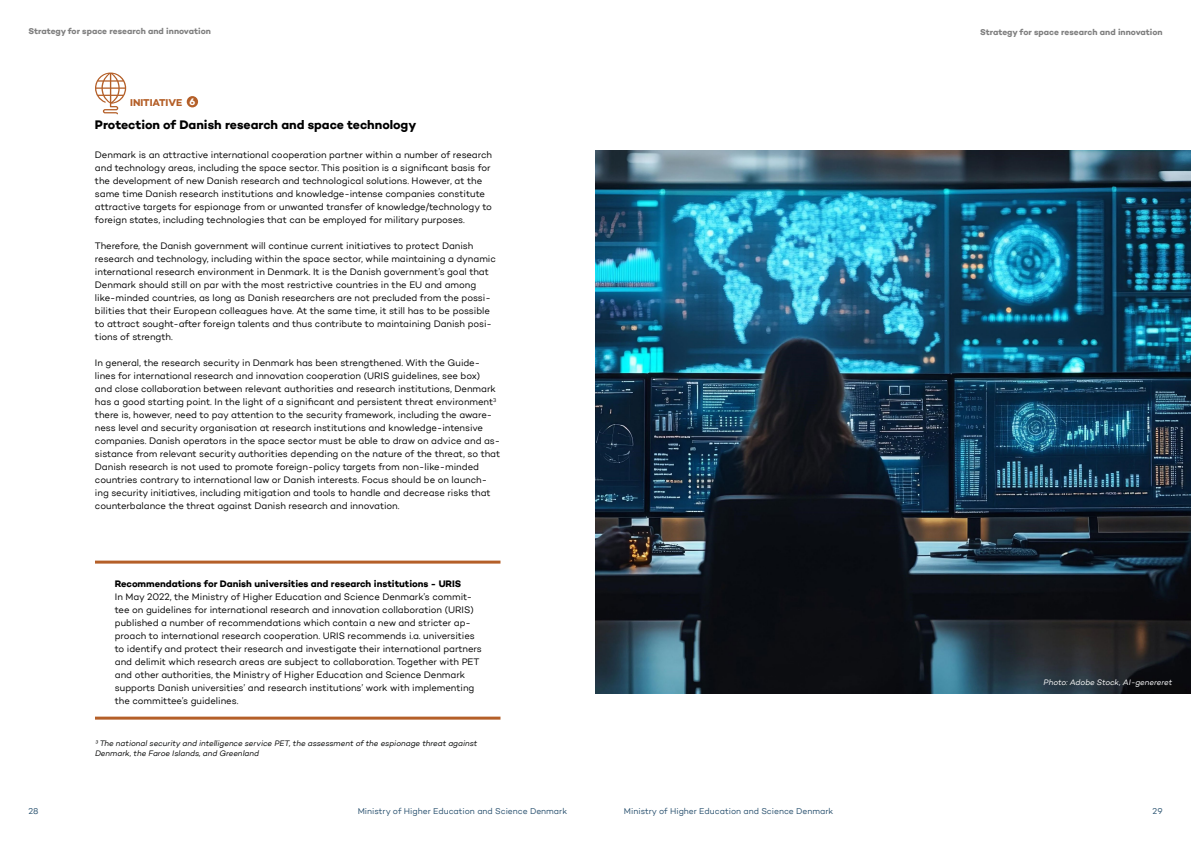
<style>
.page{position:relative;width:1191px;height:842px;background:#fff}
.page>*{position:absolute;margin:0;border:0;box-sizing:border-box;transform-origin:0 0}
.Overskrift2_copy{font:700 12.5px "Campton";letter-spacing:-.005em;color:#000}
.Faktaboks_lilla_-_Overskrift{font:700 10px "Campton";letter-spacing:-.005em;color:#b45f28}
.Brød{font:9.5px/13px "Campton";letter-spacing:-.005em;color:#000}
.Overskrift_4{font:700 9.5px "Campton";color:#000}
.Overskrift_4-2{font:700 9.5px "Campton";color:#fff}
.t1{font:8.5px "Campton";color:#28506e}
.t2{font:700 8.5px "Campton";color:#808080}
.t3{font:8.5px "Campton";color:#27506e}
.Billedtekst{font:italic 8px/10px "Campton";letter-spacing:-.005em;color:#010202}
.Billedtekst_hvid{font:italic 8px "Campton";letter-spacing:-.01em;color:#fff}
</style>
<div class="page">
<div style="left:187px;top:96px;width:11px;height:11px;background:#b45f28;border-radius:50%"></div>
<svg style="left:95px;top:73px;width:31px;height:41px"></svg>
<hr style="left:95px;top:561px;width:405px;height:3px;background:#b45f28">
<hr style="left:95px;top:717px;width:405px;height:3px;background:#b45f28">
<img style="left:595px;top:150px;width:596px;height:543px">
<p class="t2" style="left:28px;top:25px;width:184px">Strategy for space research and innovation</p>
<p class="t2" style="left:980px;top:27px;width:184px">Strategy for space research and innovation</p>
<p class="Faktaboks_lilla_-_Overskrift" style="left:130px;top:96px;width:54px">INITIATIVE</p>
<p class="Overskrift_4-2" style="left:189px;top:95px;width:7px">6</p>
<p class="Overskrift2_copy" style="left:95px;top:117px;width:323px">Protection of Danish research and space technology</p>
<p class="Brød" style="left:95px;top:148px;width:399px">Denmark is an attractive international cooperation partner within a number of research and technology areas, including the space sector. This position is a significant basis for the development of new Danish research and technological solutions. However, at the same time Danish research institutions and knowledge-intense companies constitute attractive targets for espionage from or unwanted transfer of knowledge/technology to foreign states, including technologies that can be employed for military purposes.</p>
<p class="Brød" style="left:95px;top:239px;width:402px">Therefore, the Danish government will continue current initiatives to protect Danish research and technology, including within the space sector, while maintaining a dynamic international research environment in Denmark. It is the Danish government’s goal that Denmark should still on par with the most restrictive countries in the EU and among like-minded countries, as long as Danish researchers are not precluded from the possi&shy;bilities that their European colleagues have. At the same time, it still has to be possible to attract sought-after foreign talents and thus contribute to maintaining Danish posi&shy;tions of strength.</p>
<p class="Brød" style="left:95px;top:356px;width:407px">In general, the research security in Denmark has been strengthened. With the Guide&shy;lines for international research and innovation cooperation (URIS guidelines, see box)<br>and close collaboration between relevant authorities and research institutions, Denmark has a good starting point. In the light of a significant and persistent threat environment<sup>3 </sup>there is, however, need to pay attention to the security framework, including the aware&shy;ness level and security organisation at research institutions and knowledge-intensive companies. Danish operators in the space sector must be able to draw on advice and as&shy;sistance from relevant security authorities depending on the nature of the threat, so that Danish research is not used to promote foreign-policy targets from non-like-minded countries contrary to international law or Danish interests. Focus should be on launch&shy;ing security initiatives, including mitigation and tools to handle and decrease risks that counterbalance the threat against Danish research and innovation.</p>
<p class="Overskrift_4" style="left:115px;top:578px;width:348px">Recommendations for Danish universities and research institutions - URIS</p>
<p class="Brød" style="left:115px;top:590px;width:368px">In May 2022, the Ministry of Higher Education and Science Denmark’s commit&shy;tee on guidelines for international research and innovation collaboration (URIS) published a number of recommendations which contain a new and stricter ap&shy;proach to international research cooperation. URIS recommends i.a. universities to identify and protect their research and investigate their international partners and delimit which research areas are subject to collaboration. Together with PET and other authorities, the Ministry of Higher Education and Science Denmark supports Danish universities’ and research institutions’ work with implementing the committee’s guidelines.</p>
<p class="Billedtekst" style="left:95px;top:738px;width:384px">3 The national security and intelligence service PET, the assessment of the espionage threat against<br>Denmark, the Faroe Islands, and Greenland</p>
<p class="Billedtekst_hvid" style="left:1043px;top:677px;width:130px">Photo: Adobe Stock, AI-genereret</p>
<p class="t3" style="left:28px;top:805px;width:12px">28</p>
<p class="t1" style="left:358px;top:805px;width:211px">Ministry of Higher Education and Science Denmark</p>
<p class="t1" style="left:624px;top:805px;width:211px">Ministry of Higher Education and Science Denmark</p>
<p class="t3" style="left:1152px;top:805px;width:12px">29</p>
</div>
